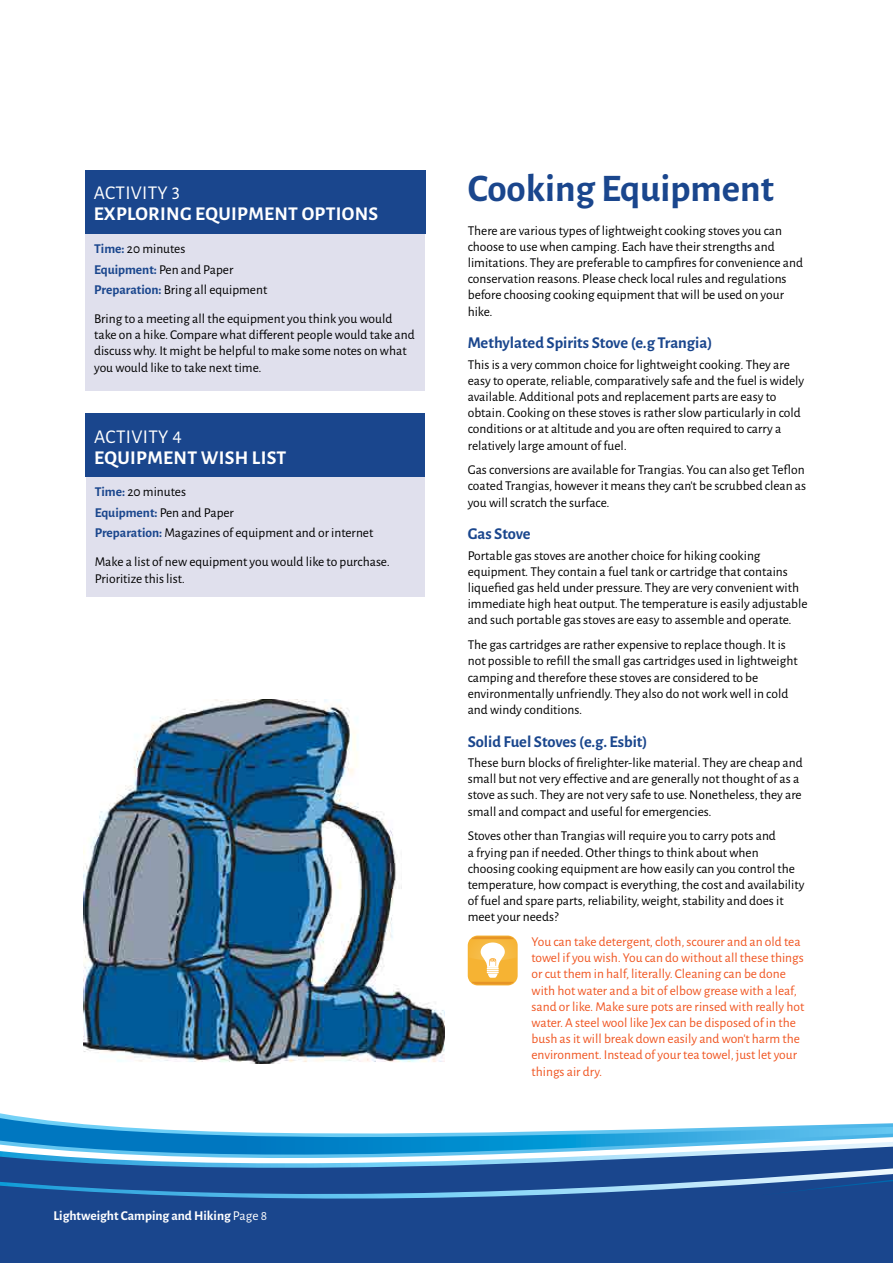
<style>
.page{position:relative;width:893px;height:1263px;background:#fff}
.page>*{position:absolute;margin:0;border:0;box-sizing:border-box;transform-origin:0 0}
.t1{font:700 39px "Alegreya Sans";color:#1a468d}
.t2{font:700 19.5px "Alegreya Sans";letter-spacing:.015em;color:#fff}
.t3{font:19.5px "Alegreya Sans";letter-spacing:.015em;color:#fff}
.t4{font:700 16.5px "Alegreya Sans";color:#1a468d}
.t5{font:13.5px/16.2px "Alegreya Sans";color:#000}
.t6{font:13.5px/16.2px "Alegreya Sans";color:#f05622}
.t7{font:700 13.5px "Alegreya Sans";color:#fff}
.s1{font-weight:700;color:#1a468d}
.s2{font-weight:400}
</style>
<div class="page">
<div style="left:0;top:1211px;width:893px;height:52px;background:#1a468d"></div>
<hr style="left:0;top:1208px;width:893px;height:3px;background:#1a468d">
<svg style="left:0;top:1116px;width:893px;height:92px;background:#3261a0"></svg>
<svg style="left:0;top:1118px;width:893px;height:45px"></svg>
<svg style="left:761px;top:1180px;width:132px;height:15px;background:#204e93"></svg>
<div style="left:86px;top:477px;width:339px;height:119px;background:#e0e0ed"></div>
<div style="left:86px;top:234px;width:339px;height:156px;background:#e0e0ed"></div>
<div style="left:86px;top:413px;width:339px;height:64px;background:#1a468d"></div>
<div style="left:85px;top:170px;width:340px;height:64px;background:#1a468d"></div>
<svg style="left:468px;top:935px;width:50px;height:50px"></svg>
<svg style="left:469px;top:936px;width:48px;height:48px"></svg>
<img style="left:84px;top:699px;width:360px;height:364px">
<h2 class="t3" style="left:94px;top:180px;width:88px">ACTIVITY 3</h2>
<h2 class="t2" style="left:94px;top:200px;width:286px">EXPLORING EQUIPMENT OPTIONS</h2>
<p class="t5" style="left:94px;top:238px;width:175px;line-height:20.4px"><span class="s1">Time:</span> 20 minutes<br><span class="s1">Equipment:</span> Pen and Paper<br><span class="s1">Preparation:</span> Bring all equipment</p>
<p class="t5" style="left:94px;top:310px;width:322px">Bring to a meeting all the equipment you think you would take on a hike. Compare what different people would take and discuss why. It might be helpful to make some notes on what you would like to take next time.</p>
<h2 class="t3" style="left:94px;top:423px;width:89px">ACTIVITY 4</h2>
<h2 class="t2" style="left:94px;top:443px;width:193px">EQUIPMENT WISH LIST</h2>
<p class="t5" style="left:95px;top:481px;width:280px;line-height:20.4px"><span class="s1">Time:</span> 20 minutes<br><span class="s1">Equipment:</span> Pen and Paper<br><span class="s1">Preparation:</span> Magazines of equipment and or internet</p>
<p class="t5" style="left:95px;top:553px;width:296px">Make a list of new equipment you would like to purchase.<br>Prioritize this list.</p>
<p class="t7" style="left:53px;top:1205px;width:215px">Lightweight Camping and Hiking <span class="s2">Page 8</span></p>
<h1 class="t1" style="left:468px;top:160px;width:308px">Cooking Equipment</h1>
<p class="t5" style="left:468px;top:221px;width:337px">There are various types of lightweight cooking stoves you can choose to use when camping. Each have their strengths and limitations. They are preferable to campfires for convenience and conservation reasons. Please check local rules and regulations before choosing cooking equipment that will be used on your hike.</p>
<p class="t4" style="left:468px;top:331px;width:246px">Methylated Spirits Stove (e.g Trangia)</p>
<p class="t5" style="left:468px;top:355px;width:338px">This is a very common choice for lightweight cooking. They are easy to operate, reliable, comparatively safe and the fuel is widely available. Additional pots and replacement parts are easy to obtain. Cooking on these stoves is rather slow particularly in cold conditions or at altitude and you are often required to carry a relatively large amount of fuel.</p>
<p class="t5" style="left:468px;top:461px;width:340px;text-align:justify">Gas conversions are available for Trangias. You can also get Teflon coated Trangias, however it means they can’t be scrubbed clean as you will scratch the surface.</p>
<p class="t4" style="left:468px;top:522px;width:64px">Gas Stove</p>
<p class="t5" style="left:468px;top:547px;width:341px">Portable gas stoves are another choice for hiking cooking equipment. They contain a fuel tank or cartridge that contains liquefied gas held under pressure. They are very convenient with immediate high heat output. The temperature is easily adjustable and such portable gas stoves are easy to assemble and operate.</p>
<p class="t5" style="left:468px;top:636px;width:331px">The gas cartridges are rather expensive to replace though. It is not possible to refill the small gas cartridges used in lightweight camping and therefore these stoves are considered to be environmentally unfriendly. They also do not work well in cold and windy conditions.</p>
<p class="t4" style="left:468px;top:729px;width:181px">Solid Fuel Stoves (e.g. Esbit)</p>
<p class="t5" style="left:468px;top:754px;width:336px">These burn blocks of firelighter-like material. They are cheap and small but not very effective and are generally not thought of as a stove as such. They are not very safe to use. Nonetheless, they are small and compact and useful for emergencies.</p>
<p class="t5" style="left:468px;top:827px;width:338px">Stoves other than Trangias will require you to carry pots and<br>a frying pan if needed. Other things to think about when choosing cooking equipment are how easily can you control the temperature, how compact is everything, the cost and availability of fuel and spare parts, reliability, weight, stability and does it meet your needs?</p>
<p class="t6" style="left:531px;top:933px;width:274px">You can take detergent, cloth, scourer and an old tea towel if you wish. You can do without all these things or cut them in half, literally. Cleaning can be done with hot water and a bit of elbow grease with a leaf, sand or like. Make sure pots are rinsed with really hot water. A steel wool like Jex can be disposed of in the bush as it will break down easily and won’t harm the environment. Instead of your tea towel, just let your things air dry.</p>
</div>
